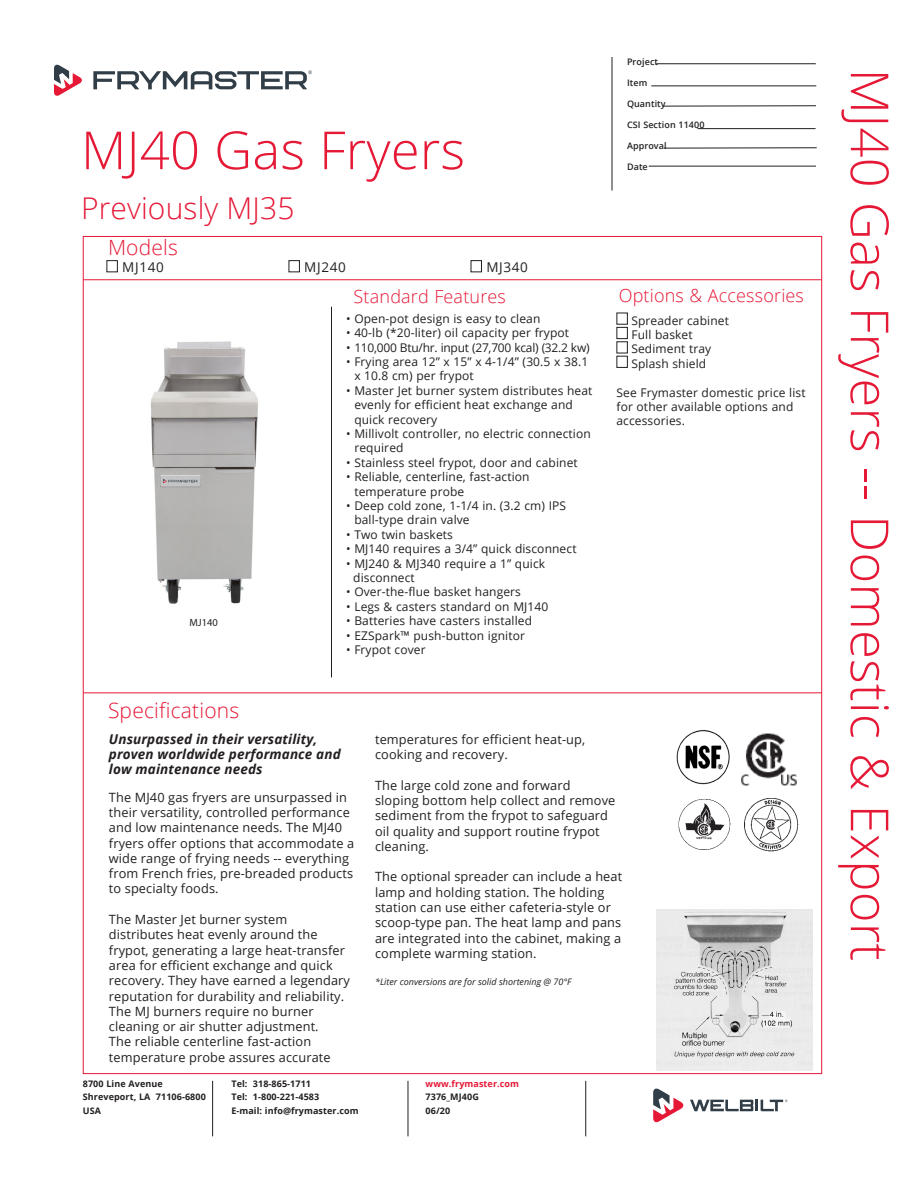
<style>
.page{position:relative;width:918px;height:1188px;background:#fff}
.page>*{position:absolute;margin:0;border:0;box-sizing:border-box;transform-origin:0 0}
.Product_Title{font:300 52.5px "Open Sans";letter-spacing:.005em;color:#e51836}
.Product_Title-2{font:300 30px "Open Sans";letter-spacing:.005em;color:#e51836}
.Specs_Head{font:300 21px "Open Sans";letter-spacing:.01em;color:#e51836}
.Models{font:300 21px "Open Sans";letter-spacing:.01em;color:#e51836}
.Standard_Features_He{font:300 18px "Open Sans";letter-spacing:.01em;color:#e51836}
.Specs_Text{font:italic 700 13.5px/15px "Open Sans";letter-spacing:.01em;color:#231f20}
.Models_Bullet{font:13.5px "Open Sans";letter-spacing:.05em;color:#231f20}
.Specs_Text-2{font:12.75px/15.3px "Open Sans";letter-spacing:.01em;color:#231f20}
.Standard_Features_Bu{font:12px/14.4px "Open Sans";letter-spacing:.01em;color:#231f20}
.Standard_Features_Bu-2{font:12px "Open Sans";letter-spacing:-.02em;color:#231f20}
.t1{font:10.5px "Myriad Pro";color:#231f20}
.Address{font:700 9px "Open Sans";letter-spacing:.01em;color:#231f20}
.Project{font:600 9px "Open Sans";letter-spacing:.01em;color:#231f20}
.Specs_Text-3{font:italic 9px "Open Sans";color:#231f20}
.Address-2{font:700 9px "Open Sans";letter-spacing:.01em;color:#e51836}
</style>
<div class="page">
<hr style="left:83px;top:279px;width:739px;height:1px;background:#e51836">
<hr style="left:83px;top:692px;width:739px;height:1px;background:#e51836">
<hr style="left:331px;top:307px;width:1px;height:370px;background:#231f20">
<hr style="left:612px;top:57px;width:1px;height:133px;background:#231f20">
<div style="left:106px;top:260px;width:12px;height:12px;border:1px solid #231f20"></div>
<div style="left:289px;top:260px;width:11px;height:12px;border:1px solid #231f20"></div>
<div style="left:471px;top:260px;width:11px;height:12px;border:1px solid #231f20"></div>
<svg style="left:690px;top:1100px;width:98px;height:11px"></svg>
<svg style="left:653px;top:1089px;width:31px;height:33px"></svg>
<svg style="left:54px;top:65px;width:28px;height:31px"></svg>
<svg style="left:93px;top:70px;width:219px;height:19px"></svg>
<hr style="left:656px;top:63px;width:160px;height:1px;background:#231f20">
<hr style="left:651px;top:85px;width:165px;height:1px;background:#231f20">
<hr style="left:663px;top:105px;width:153px;height:1px;background:#231f20">
<hr style="left:698px;top:128px;width:118px;height:1px;background:#231f20">
<hr style="left:664px;top:147px;width:153px;height:1px;background:#231f20">
<hr style="left:649px;top:166px;width:167px;height:1px;background:#231f20">
<img style="left:676px;top:729px;width:54px;height:55px">
<img style="left:150px;top:341px;width:108px;height:263px">
<div style="left:616px;top:313px;width:12px;height:12px;border:1px solid #231f20"></div>
<div style="left:616px;top:327px;width:12px;height:12px;border:1px solid #231f20"></div>
<div style="left:616px;top:341px;width:12px;height:12px;border:1px solid #231f20"></div>
<div style="left:616px;top:356px;width:12px;height:12px;border:1px solid #231f20"></div>
<img style="left:744px;top:798px;width:55px;height:54px">
<img style="left:657px;top:909px;width:155px;height:161px">
<hr style="left:212px;top:1081px;width:1px;height:55px;background:#231f20">
<hr style="left:408px;top:1081px;width:1px;height:55px;background:#231f20">
<hr style="left:585px;top:1081px;width:1px;height:55px;background:#231f20">
<img style="left:741px;top:733px;width:56px;height:53px">
<img style="left:679px;top:799px;width:52px;height:51px">
<p class="Product_Title" style="left:81px;top:114px;width:386px">MJ40 Gas Fryers</p>
<p class="Product_Title-2" style="left:81px;top:187px;width:215px">Previously MJ35</p>
<p class="Models" style="left:108px;top:233px;width:72px">Models</p>
<p class="Models_Bullet" style="left:122px;top:258px;width:43px">MJ140</p>
<p class="Models_Bullet" style="left:304px;top:258px;width:43px">MJ240</p>
<p class="Models_Bullet" style="left:486px;top:258px;width:43px">MJ340</p>
<p class="t1" style="left:190px;top:616px;width:30px">MJ140</p>
<p class="Specs_Head" style="left:108px;top:696px;width:133px">Specifications</p>
<p class="Standard_Features_He" style="left:354px;top:284px;width:154px">Standard Features</p>
<p class="Standard_Features_Bu" style="left:346px;top:311px;width:196px">• Open-pot design is easy to clean</p>
<p class="Standard_Features_Bu" style="left:346px;top:325px;width:224px">• 40-lb (*20-liter) oil capacity per frypot</p>
<p class="Standard_Features_Bu-2" style="left:346px;top:339px;width:245px">• 110,000 Btu/hr. input (27,700 kcal) (32.2 kw)</p>
<p class="Standard_Features_Bu" style="left:354px;top:354px;width:235px;text-indent:-8px">• Frying area 12” x 15” x 4-1/4” (30.5 x 38.1 x 10.8 cm) per frypot</p>
<p class="Standard_Features_Bu" style="left:354px;top:383px;width:240px;text-indent:-8px">• Master Jet burner system distributes heat evenly for efficient heat exchange and quick recovery</p>
<p class="Standard_Features_Bu" style="left:354px;top:426px;width:238px;text-indent:-8px">• Millivolt controller, no electric connection required</p>
<p class="Standard_Features_Bu" style="left:346px;top:455px;width:233px">• Stainless steel frypot, door and cabinet</p>
<p class="Standard_Features_Bu" style="left:354px;top:469px;width:177px;text-indent:-8px">• Reliable, centerline, fast-action temperature probe</p>
<p class="Standard_Features_Bu" style="left:354px;top:498px;width:213px;text-indent:-8px">• Deep cold zone, 1-1/4 in. (3.2 cm) IPS ball-type drain valve</p>
<p class="Standard_Features_Bu" style="left:346px;top:527px;width:108px">• Two twin baskets</p>
<p class="Standard_Features_Bu" style="left:346px;top:541px;width:232px">• MJ140 requires a 3/4” quick disconnect</p>
<p class="Standard_Features_Bu" style="left:353px;top:556px;width:193px;text-indent:-7px">• MJ240 &amp; MJ340 require a 1” quick disconnect</p>
<p class="Standard_Features_Bu" style="left:346px;top:585px;width:176px">• Over-the-flue basket hangers</p>
<p class="Standard_Features_Bu" style="left:346px;top:599px;width:204px">• Legs &amp; casters standard on MJ140</p>
<p class="Standard_Features_Bu" style="left:346px;top:613px;width:187px">• Batteries have casters installed</p>
<p class="Standard_Features_Bu" style="left:346px;top:628px;width:180px">• EZSpark™ push-button ignitor</p>
<p class="Standard_Features_Bu" style="left:346px;top:642px;width:81px">• Frypot cover</p>
<p class="Project" style="left:627px;top:55px;width:33px">Project</p>
<p class="Project" style="left:627px;top:76px;width:22px">Item</p>
<p class="Project" style="left:627px;top:97px;width:40px">Quantity</p>
<p class="Project" style="left:627px;top:118px;width:79px">CSI Section 11400</p>
<p class="Project" style="left:627px;top:139px;width:41px">Approval</p>
<p class="Project" style="left:627px;top:160px;width:22px">Date</p>
<p class="Standard_Features_He" style="left:619px;top:283px;width:187px">Options &amp; Accessories</p>
<p class="Standard_Features_Bu" style="left:631px;top:313px;width:99px">Spreader cabinet</p>
<p class="Standard_Features_Bu" style="left:631px;top:327px;width:63px">Full basket</p>
<p class="Standard_Features_Bu" style="left:631px;top:342px;width:81px">Sediment tray</p>
<p class="Standard_Features_Bu" style="left:631px;top:356px;width:76px">Splash shield</p>
<p class="Standard_Features_Bu" style="left:616px;top:385px;width:191px">See Frymaster domestic price list for other available options and accessories.</p>
<p class="Specs_Text" style="left:109px;top:732px;width:233px">Unsurpassed in their versatility, proven worldwide performance and low maintenance needs</p>
<p class="Specs_Text-2" style="left:109px;top:789px;width:247px">The MJ40 gas fryers are unsurpassed in their versatility, controlled performance and low maintenance needs. The MJ40 fryers offer options that accommodate a wide range of frying needs -- everything from French fries, pre-breaded products to specialty foods.</p>
<p class="Specs_Text-2" style="left:109px;top:911px;width:243px">The Master Jet burner system distributes heat evenly around the frypot, generating a large heat-transfer area for efficient exchange and quick recovery. They have earned a legendary reputation for durability and reliability.<br>The MJ burners require no burner cleaning or air shutter adjustment.<br>The reliable centerline fast-action temperature probe assures accurate</p>
<p class="Specs_Text-2" style="left:375px;top:731px;width:212px">temperatures for efficient heat-up, cooking and recovery.</p>
<p class="Specs_Text-2" style="left:375px;top:777px;width:242px">The large cold zone and forward sloping bottom help collect and remove sediment from the frypot to safeguard oil quality and support routine frypot cleaning.</p>
<p class="Specs_Text-2" style="left:375px;top:869px;width:249px">The optional spreader can include a heat lamp and holding station. The holding station can use either cafeteria-style or scoop-type pan. The heat lamp and pans are integrated into the cabinet, making a complete warming station.</p>
<p class="Specs_Text-3" style="left:375px;top:976px;width:198px">*Liter conversions are for solid shortening @ 70°F</p>
<p class="Address" style="left:83px;top:1077px;width:81px">8700 Line Avenue</p>
<p class="Address" style="left:83px;top:1091px;width:125px">Shreveport, LA 71106-6800</p>
<p class="Address" style="left:83px;top:1104px;width:20px">USA</p>
<p class="Address" style="left:231px;top:1077px;width:81px">Tel: 318-865-1711</p>
<p class="Address" style="left:231px;top:1091px;width:89px">Tel: 1-800-221-4583</p>
<p class="Address" style="left:231px;top:1104px;width:129px">E-mail: info@frymaster.com</p>
<p class="Address-2" style="left:426px;top:1077px;width:95px">www.frymaster.com</p>
<p class="Address" style="left:426px;top:1091px;width:55px">7376_MJ40G</p>
<p class="Address" style="left:426px;top:1104px;width:26px">06/20</p>
<p class="Product_Title" style="left:906px;top:69px;width:894px;rotate:90deg">MJ40 Gas Fryers -- Domestic &amp; Export</p>
</div>
